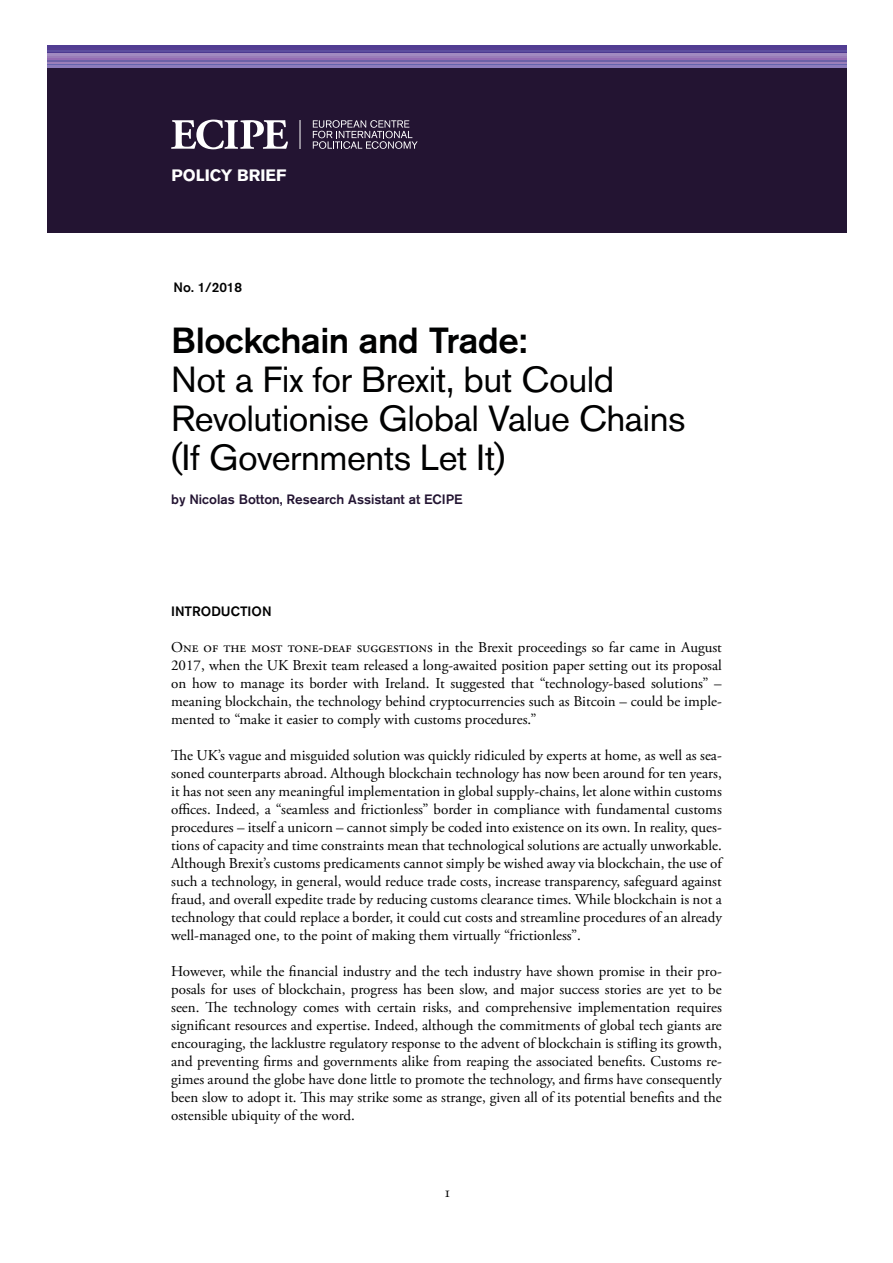
<style>
.page{position:relative;width:893px;height:1263px;background:#fff}
.page>*{position:absolute;margin:0;border:0;box-sizing:border-box;transform-origin:0 0}
.t1{font:36px/39px "Akzidenz Grotesk BQ";letter-spacing:-.015em;color:#000101}
.t2{font:500 36px "Akzidenz Grotesk BQ";letter-spacing:-.015em;color:#000101}
.t3{font:700 16.35px "Akzidenz Grotesk BQ";color:#fff}
.t4{font:15px/18px "Adobe Garamond Pro";color:#000;text-align:justify}
.t5{font:500 13.5px "Akzidenz Grotesk BQ";color:#231432}
.t6{font:500 13.5px "Akzidenz Grotesk BQ";color:#000101}
</style>
<div class="page">
<div style="left:47px;top:45px;width:799px;height:188px;background:#231432"></div>
<hr style="left:47px;top:51px;width:799px;height:2px;background:#4d3990">
<hr style="left:47px;top:49px;width:799px;height:2px;background:#5d4e9f">
<hr style="left:47px;top:47px;width:799px;height:2px;background:#563e92">
<hr style="left:47px;top:45px;width:799px;height:2px;background:#513d92">
<hr style="left:47px;top:64px;width:799px;height:2px;background:#6565ad">
<hr style="left:47px;top:62px;width:799px;height:2px;background:#9b7fb9">
<hr style="left:47px;top:59px;width:799px;height:3px;background:#6c61a6">
<hr style="left:47px;top:57px;width:799px;height:3px;background:#936bb2">
<hr style="left:47px;top:56px;width:799px;height:2px;background:#9a7cb8">
<hr style="left:47px;top:53px;width:799px;height:3px;background:#a18ac0">
<hr style="left:47px;top:66px;width:799px;height:2px;background:#8c7cbb">
<svg style="left:171px;top:120px;width:117px;height:29px"></svg>
<svg style="left:313px;top:120px;width:105px;height:29px"></svg>
<svg style="left:300px;top:120px;width:1px;height:29px"></svg>
<p class="t3" style="left:172px;top:166px;width:116px">POLICY BRIEF</p>
<p class="t6" style="left:174px;top:279px;width:70px">No. 1/2018</p>
<h1 class="t2" style="left:171px;top:318px;width:357px">Blockchain and Trade:</h1>
<h1 class="t1" style="left:171px;top:360px;width:516px">Not a Fix for Brexit, but Could<br>Revolutionise Global Value Chains (If Governments Let It)</h1>
<p class="t5" style="left:171px;top:491px;width:293px">by Nicolas Botton, Research Assistant at ECIPE</p>
<p class="t6" style="left:171px;top:603px;width:102px">INTRODUCTION</p>
<p class="t4" style="left:171px;top:639px;width:552px">One of the most tone-deaf suggestions in the Brexit proceedings so far came in August 2017, when the UK Brexit team released a long-awaited position paper setting out its proposal on how to manage its border with Ireland. It suggested that “technology-based solutions” – meaning blockchain, the technology behind cryptocurrencies such as Bitcoin – could be imple&shy;mented to “make it easier to comply with customs procedures.”</p>
<p class="t4" style="left:171px;top:747px;width:554px;text-align:left">The UK’s vague and misguided solution was quickly ridiculed by experts at home, as well as sea&shy;soned counterparts abroad. Although blockchain technology has now been around for ten years, it has not seen any meaningful implementation in global supply-chains, let alone within customs offices. Indeed, a “seamless and frictionless” border in compliance with fundamental customs procedures – itself a unicorn – cannot simply be coded into existence on its own. In reality, ques&shy;tions of capacity and time constraints mean that technological solutions are actually unworkable.<br>Although Brexit’s customs predicaments cannot simply be wished away via blockchain, the use of such a technology, in general, would reduce trade costs, increase transparency, safeguard against fraud, and overall expedite trade by reducing customs clearance times. While blockchain is not a technology that could replace a border, it could cut costs and streamline procedures of an already well-managed one, to the point of making them virtually “frictionless”.</p>
<p class="t4" style="left:171px;top:963px;width:552px">However, while the financial industry and the tech industry have shown promise in their pro&shy;posals for uses of blockchain, progress has been slow, and major success stories are yet to be seen. The technology comes with certain risks, and comprehensive implementation requires significant resources and expertise. Indeed, although the commitments of global tech giants are encouraging, the lacklustre regulatory response to the advent of blockchain is stifling its growth, and preventing firms and governments alike from reaping the associated benefits. Customs re&shy;gimes around the globe have done little to promote the technology, and firms have consequently been slow to adopt it. This may strike some as strange, given all of its potential benefits and the ostensible ubiquity of the word.</p>
<p class="t4" style="left:444px;top:1184px;width:9px">1</p>
</div>
